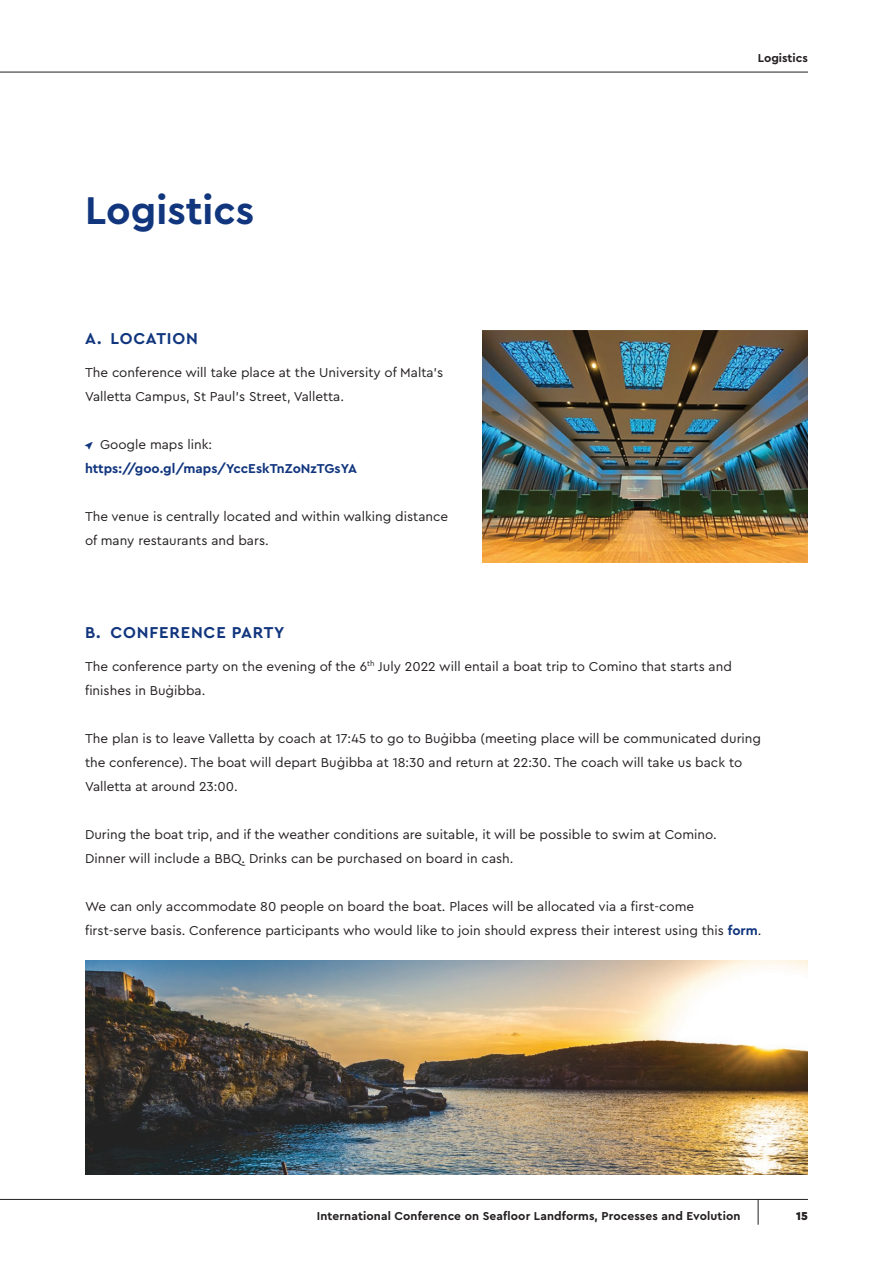
<style>
.page{position:relative;width:893px;height:1263px;background:#fff}
.page>*{position:absolute;margin:0;border:0;box-sizing:border-box;transform-origin:0 0}
.t1{font:700 40.5px "Cera PRO";color:#11367e}
.t2{font:700 16.5px "Cera PRO";letter-spacing:.05em;color:#11367e}
.t3{font:13.5px/24px "Cera PRO";color:#231f20}
.t4{font:700 13.5px "Cera PRO";color:#11367e}
.t5{font:700 12px "Cera PRO";letter-spacing:.01em;color:#231f20}
.t6{font:900 12px "Cera PRO";color:#231f20}
.s1{font-weight:700;color:#11367e}
</style>
<div class="page">
<hr style="left:0;top:1199px;width:808px;height:1px;background:#231f20">
<svg style="left:758px;top:1200px;width:1px;height:25px"></svg>
<hr style="left:0;top:72px;width:808px;height:1px;background:#231f20">
<img style="left:483px;top:331px;width:325px;height:232px">
<img style="left:85px;top:960px;width:723px;height:215px">
<h1 class="t1" style="left:85px;top:184px;width:171px">Logistics</h1>
<p class="t2" style="left:85px;top:328px;width:114px">A. LOCATION</p>
<p class="t3" style="left:85px;top:360px;width:360px">The conference will take place at the University of Malta’s<br>Valletta Campus, St Paul’s Street, Valletta.</p>
<p class="t3" style="left:100px;top:432px;width:114px">Google maps link:</p>
<p class="t4" style="left:85px;top:459px;width:273px">https://goo.gl/maps/YccEskTnZoNzTGsYA</p>
<p class="t3" style="left:85px;top:504px;width:365px">The venue is centrally located and within walking distance of many restaurants and bars.</p>
<p class="t5" style="left:758px;top:50px;width:52px">Logistics</p>
<p class="t2" style="left:85px;top:622px;width:201px">B. CONFERENCE PARTY</p>
<p class="t3" style="left:85px;top:653px;width:648px">The conference party on the evening of the 6<sup>th</sup> July 2022 will entail a boat trip to Comino that starts and finishes in Buġibba.</p>
<p class="t3" style="left:85px;top:726px;width:678px">The plan is to leave Valletta by coach at 17:45 to go to Buġibba (meeting place will be communicated during the conference). The boat will depart Buġibba at 18:30 and return at 22:30. The coach will take us back to<br>Valletta at around 23:00.</p>
<p class="t3" style="left:85px;top:822px;width:633px">During the boat trip, and if the weather conditions are suitable, it will be possible to swim at Comino.<br>Dinner will include a BBQ. Drinks can be purchased on board in cash.</p>
<p class="t3" style="left:85px;top:894px;width:678px">We can only accommodate 80 people on board the boat. Places will be allocated via a first-come<br>first-serve basis. Conference participants who would like to join should express their interest using this <span class="s1">form</span>.</p>
<p class="t5" style="left:317px;top:1208px;width:425px">International Conference on Seafloor Landforms, Processes and Evolution</p>
<p class="t6" style="left:796px;top:1208px;width:13px">15</p>
</div>
